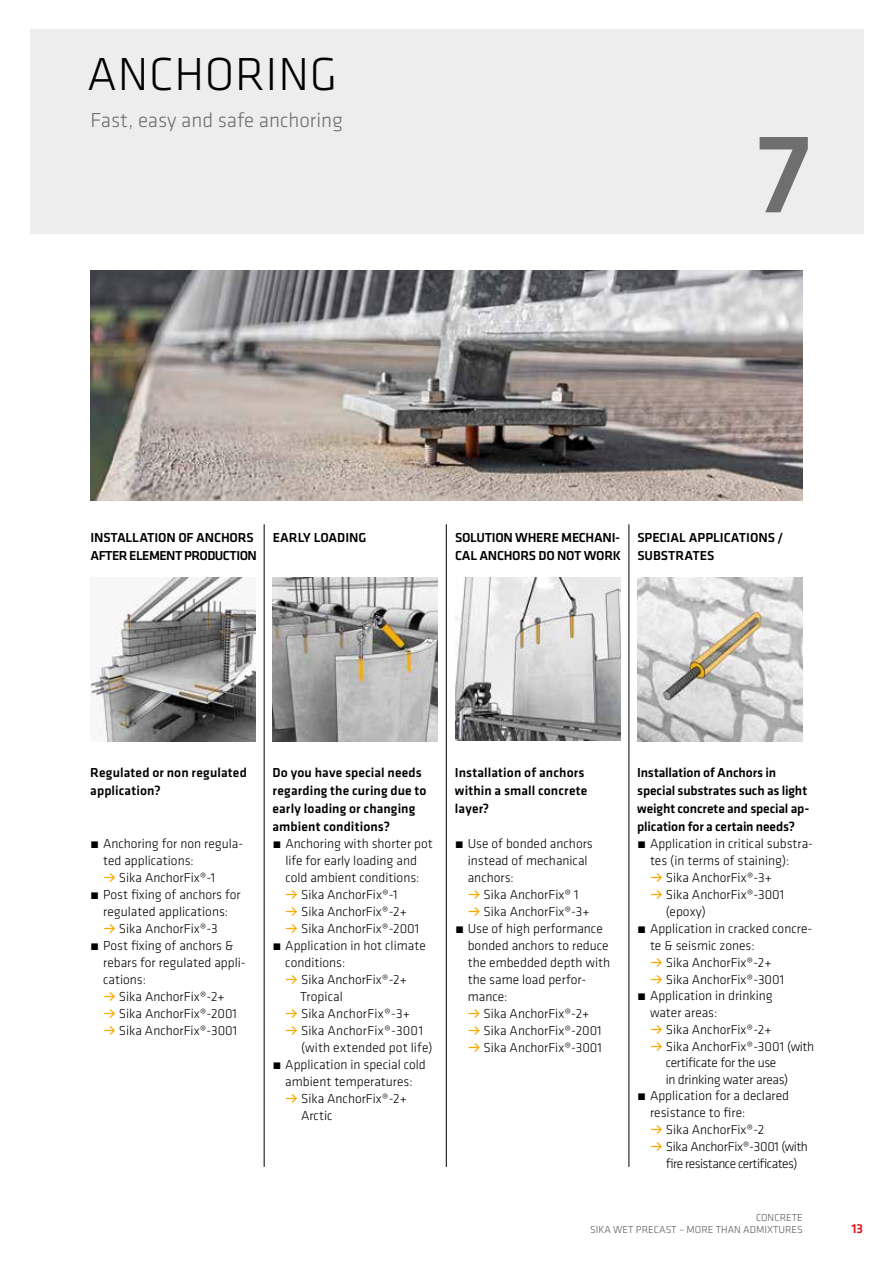
<style>
.page{position:relative;width:893px;height:1263px;background:#fff}
.page>*{position:absolute;margin:0;border:0;box-sizing:border-box;transform-origin:0 0}
.t1{font:500 116.55px "Klavika";color:#706f6f}
.t2{font:300 48px "Klavika";letter-spacing:.015em;color:#000}
.t3{font:300 21px "Klavika";color:#706f6f}
.t4{font:300 13.5px/17px "Klavika";color:#000}
.t5{font:500 13.5px/18.1px "Klavika";color:#000}
.t6{font:300 13.5px/17px "Klavika";letter-spacing:-.04em;color:#000;text-align:center}
.t7{font:500 13.5px/18.1px "Klavika";letter-spacing:-.04em;color:#000}
.t8{font:500 13.5px/18.1px "Klavika";letter-spacing:-.02em;color:#000}
.t9{font:300 13.5px "Klavika";letter-spacing:-.02em;color:#000}
.t10{font:300 13.5px "Klavika";letter-spacing:-.025em;color:#000}
.t11{font:500 13.5px "Klavika";color:#e2141c}
.t12{font:300 10.5px/12.6px "Klavika";color:#575756;text-align:right}
.s1{font-weight:500;color:#f8ad00}
</style>
<div class="page">
<div style="left:30px;top:30px;width:833px;height:204px;background:#ededed"></div>
<hr style="left:264px;top:524px;width:1px;height:643px;background:#000">
<hr style="left:446px;top:524px;width:1px;height:643px;background:#000">
<hr style="left:629px;top:524px;width:1px;height:643px;background:#000">
<img style="left:90px;top:270px;width:713px;height:230px">
<img style="left:91px;top:578px;width:165px;height:163px">
<img style="left:455px;top:578px;width:165px;height:162px">
<img style="left:638px;top:578px;width:165px;height:163px">
<img style="left:273px;top:578px;width:165px;height:163px">
<h2 class="t2" style="left:87px;top:46px;width:251px">ANCHORING</h2>
<h3 class="t3" style="left:91px;top:107px;width:254px">Fast, easy and safe anchoring</h3>
<h1 class="t1" style="left:757px;top:95px;width:56px">7</h1>
<p class="t8" style="left:455px;top:528px;width:168px">SOLUTION WHERE MECHANI-<br>CAL ANCHORS DO NOT WORK</p>
<p class="t7" style="left:91px;top:528px;width:168px">INSTALLATION OF ANCHORS<br>AFTER ELEMENT PRODUCTION</p>
<p class="t5" style="left:273px;top:528px;width:95px">EARLY LOADING</p>
<p class="t5" style="left:637px;top:528px;width:148px">SPECIAL APPLICATIONS /<br>SUBSTRATES</p>
<p class="t5" style="left:90px;top:763px;width:158px">Regulated or non regulated application?</p>
<p class="t4" style="left:103px;top:835px;width:142px;text-indent:-13px">́ Anchoring for non regula&shy;ted applications:</p>
<p class="t4" style="left:103px;top:869px;width:114px"><span class="s1">•</span> Sika AnchorFix®-1</p>
<p class="t4" style="left:90px;top:886px;width:152px">́ Post fixing of anchors for</p>
<p class="t4" style="left:103px;top:903px;width:127px">regulated applications:</p>
<p class="t4" style="left:103px;top:920px;width:116px"><span class="s1">•</span> Sika AnchorFix®-3</p>
<p class="t4" style="left:90px;top:937px;width:145px">́ Post fixing of anchors &amp;</p>
<p class="t4" style="left:103px;top:954px;width:144px">rebars for regulated appli-</p>
<p class="t4" style="left:103px;top:971px;width:44px">cations:</p>
<p class="t4" style="left:103px;top:988px;width:123px"><span class="s1">•</span> Sika AnchorFix®-2+</p>
<p class="t4" style="left:103px;top:1005px;width:135px"><span class="s1">•</span> Sika AnchorFix®-2001</p>
<p class="t4" style="left:103px;top:1022px;width:136px"><span class="s1">•</span> Sika AnchorFix®-3001</p>
<p class="t5" style="left:273px;top:763px;width:156px">Do you have special needs regarding the curing due to early loading or changing ambient conditions?</p>
<p class="t4" style="left:273px;top:835px;width:162px;text-align:center">́ Anchoring with shorter pot life for early loading and<br>cold ambient conditions:</p>
<p class="t4" style="left:285px;top:886px;width:114px"><span class="s1">•</span> Sika AnchorFix®-1</p>
<p class="t4" style="left:285px;top:903px;width:123px"><span class="s1">•</span> Sika AnchorFix®-2+</p>
<p class="t4" style="left:285px;top:920px;width:135px"><span class="s1">•</span> Sika AnchorFix®-2001</p>
<p class="t4" style="left:273px;top:937px;width:155px">́ Application in hot climate</p>
<p class="t4" style="left:285px;top:954px;width:62px">conditions:</p>
<p class="t4" style="left:300px;top:971px;width:108px;text-indent:-15px"><span class="s1">•</span> Sika AnchorFix®-2+<br>Tropical</p>
<p class="t4" style="left:285px;top:1005px;width:126px"><span class="s1">•</span> Sika AnchorFix®-3+</p>
<p class="t4" style="left:285px;top:1022px;width:139px"><span class="s1">•</span> Sika AnchorFix®-3001</p>
<p class="t4" style="left:301px;top:1039px;width:133px">(with extended pot life)</p>
<p class="t4" style="left:273px;top:1055px;width:155px">́ Application in special cold</p>
<p class="t4" style="left:285px;top:1072px;width:129px">ambient temperatures:</p>
<p class="t4" style="left:301px;top:1089px;width:107px;text-indent:-16px"><span class="s1">•</span> Sika AnchorFix®-2+<br>Arctic</p>
<p class="t5" style="left:455px;top:763px;width:134px">Installation of anchors within a small concrete layer?</p>
<p class="t4" style="left:468px;top:835px;width:127px;text-indent:-13px">́ Use of bonded anchors instead of mechanical anchors:</p>
<p class="t4" style="left:468px;top:886px;width:112px"><span class="s1">•</span> Sika AnchorFix® 1</p>
<p class="t4" style="left:468px;top:903px;width:123px"><span class="s1">•</span> Sika AnchorFix®-3+</p>
<p class="t4" style="left:455px;top:920px;width:149px">́ Use of high performance</p>
<p class="t4" style="left:468px;top:937px;width:142px">bonded anchors to reduce</p>
<p class="t4" style="left:468px;top:954px;width:144px">the embedded depth with</p>
<p class="t4" style="left:468px;top:971px;width:120px">the same load perfor-</p>
<p class="t4" style="left:468px;top:988px;width:41px">mance:</p>
<p class="t4" style="left:468px;top:1005px;width:123px"><span class="s1">•</span> Sika AnchorFix®-2+</p>
<p class="t4" style="left:468px;top:1022px;width:135px"><span class="s1">•</span> Sika AnchorFix®-2001</p>
<p class="t4" style="left:468px;top:1039px;width:136px"><span class="s1">•</span> Sika AnchorFix®-3001</p>
<p class="t5" style="left:637px;top:763px;width:174px">Installation of Anchors in special substrates such as light weight concrete and special ap&shy;plication for a certain needs?</p>
<p class="t4" style="left:650px;top:835px;width:165px;text-indent:-13px">́ Application in critical substra&shy;tes (in terms of staining):</p>
<p class="t4" style="left:650px;top:869px;width:123px"><span class="s1">•</span> Sika AnchorFix®-3+</p>
<p class="t4" style="left:650px;top:886px;width:136px"><span class="s1">•</span> Sika AnchorFix®-3001</p>
<p class="t4" style="left:666px;top:903px;width:42px">(epoxy)</p>
<p class="t4" style="left:637px;top:920px;width:177px">́ Application in cracked concre-</p>
<p class="t4" style="left:650px;top:937px;width:106px">te &amp; seismic zones:</p>
<p class="t4" style="left:650px;top:954px;width:123px"><span class="s1">•</span> Sika AnchorFix®-2+</p>
<p class="t4" style="left:650px;top:971px;width:136px"><span class="s1">•</span> Sika AnchorFix®-3001</p>
<p class="t4" style="left:637px;top:987px;width:137px">́ Application in drinking</p>
<p class="t4" style="left:650px;top:1004px;width:69px">water areas:</p>
<p class="t4" style="left:650px;top:1021px;width:123px"><span class="s1">•</span> Sika AnchorFix®-2+</p>
<p class="t4" style="left:650px;top:1038px;width:166px"><span class="s1">•</span> Sika AnchorFix®-3001 (with</p>
<p class="t10" style="left:666px;top:1055px;width:112px">certificate for the use</p>
<p class="t9" style="left:666px;top:1071px;width:124px">in drinking water areas)</p>
<p class="t4" style="left:637px;top:1087px;width:153px">́ Application for a declared</p>
<p class="t4" style="left:650px;top:1104px;width:97px">resistance to fire:</p>
<p class="t4" style="left:650px;top:1121px;width:116px"><span class="s1">•</span> Sika AnchorFix®-2</p>
<p class="t6" style="left:650px;top:1138px;width:159px"><span class="s1">•</span> Sika AnchorFix®-3001 (with fire resistance certificates)</p>
<p class="t12" style="left:590px;top:1211px;width:214px">CONCRETE<br>SIKA WET PRECAST – MORE THAN ADMIXTURES</p>
<p class="t11" style="left:851px;top:1219px;width:13px">13</p>
</div>
